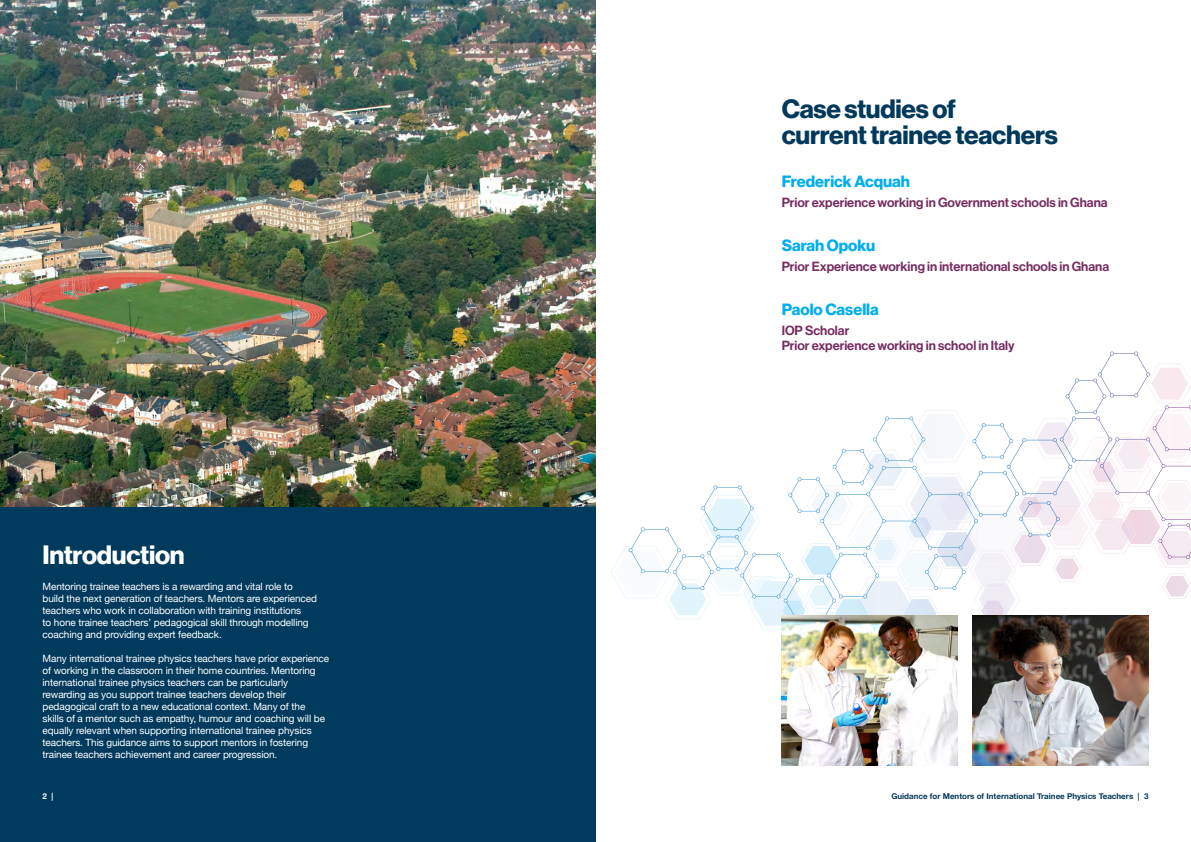
<style>
.page{position:relative;width:1191px;height:842px;background:#fff}
.page>*{position:absolute;margin:0;border:0;box-sizing:border-box;transform-origin:0 0}
.Heading{font:26px/26px "N Haas Grotesk DS Pro 75 Bd";letter-spacing:-.01em;color:#00395c}
.Heading-2{font:26px "N Haas Grotesk DS Pro 75 Bd";letter-spacing:-.01em;color:#fff}
.Sub_Heading{font:16px "N Haas Grotesk DS Pro 75 Bd";color:#00aeef}
.sub_heading_2{font:13px/15px "N Haas Grotesk DS Pro 65 Md";color:#762b60}
.Body{font:10px/12px "Helvetica Neue";letter-spacing:-.01em;color:#fff}
.t1{font:700 8px "Helvetica Neue";color:#00395c}
.Body-2{font:700 8px "Helvetica Neue";color:#fff}
</style>
<div class="page">
<svg style="left:611px;top:351px;width:580px;height:309px"></svg>
<img style="left:0;top:0;width:595px;height:507px">
<div style="left:0;top:507px;width:595px;height:335px;background:#003a5d"></div>
<img style="left:781px;top:615px;width:176px;height:150px">
<img style="left:972px;top:615px;width:176px;height:150px">
<p class="Heading-2" style="left:43px;top:539px;width:144px">Introduction</p>
<p class="Body" style="left:43px;top:581px;width:276px">Mentoring trainee teachers is a rewarding and vital role to<br>build the next generation of teachers. Mentors are experienced teachers who work in collaboration with training institutions<br>to hone trainee teachers’ pedagogical skill through modelling coaching and providing expert feedback.</p>
<p class="Body" style="left:43px;top:653px;width:288px">Many international trainee physics teachers have prior experience of working in the classroom in their home countries. Mentoring international trainee physics teachers can be particularly rewarding as you support trainee teachers develop their pedagogical craft to a new educational context. Many of the skills of a mentor such as empathy, humour and coaching will be equally relevant when supporting international trainee physics teachers. This guidance aims to support mentors in fostering trainee teachers achievement and career progression.</p>
<p class="Body-2" style="left:43px;top:790px;width:12px">2 |</p>
<p class="Heading" style="left:781px;top:97px;width:278px">Case studies of<br>current trainee teachers</p>
<p class="Sub_Heading" style="left:781px;top:172px;width:130px">Frederick Acquah</p>
<p class="sub_heading_2" style="left:781px;top:195px;width:327px">Prior experience working in Government schools in Ghana</p>
<p class="Sub_Heading" style="left:781px;top:236px;width:95px">Sarah Opoku</p>
<p class="sub_heading_2" style="left:781px;top:259px;width:329px">Prior Experience working in international schools in Ghana</p>
<p class="Sub_Heading" style="left:781px;top:300px;width:99px">Paolo Casella</p>
<p class="sub_heading_2" style="left:781px;top:323px;width:234px">IOP Scholar<br>Prior experience working in school in Italy</p>
<p class="t1" style="left:891px;top:790px;width:259px">Guidance for Mentors of International Trainee Physics Teachers | 3</p>
</div>
